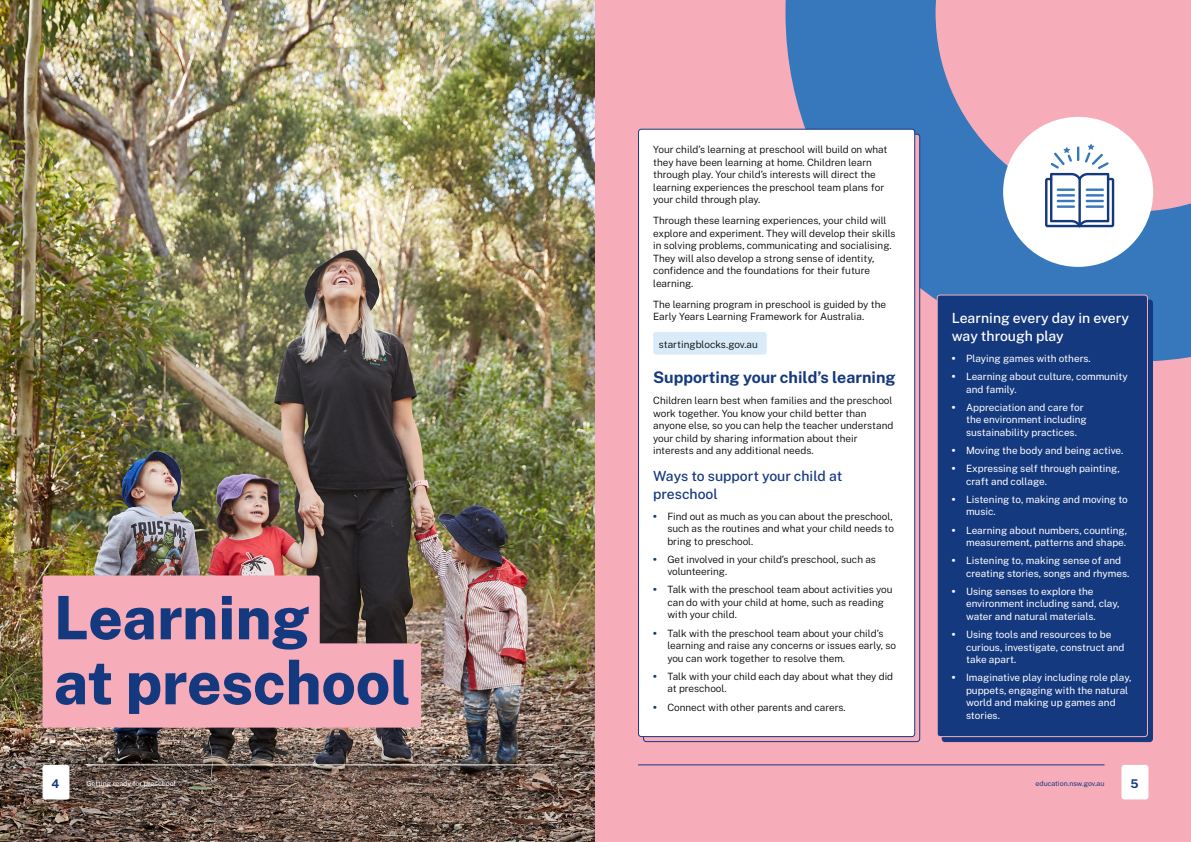
<style>
.page{position:relative;width:1191px;height:842px;background:#fff}
.page>*{position:absolute;margin:0;border:0;box-sizing:border-box;transform-origin:0 0}
.Heading_-_H1_E{font:800 60px/65px "Public Sans";color:#15397f}
.Body_2{font:700 16px "Public Sans";color:#15397f}
.Heading_-_H3{font:500 14px/18px "Public Sans";color:#fff}
.Heading_-_H3-2{font:500 14px/18px "Public Sans";color:#15397f}
.t1{font:700 12px "Public Sans";color:#15397f}
.Body_2-2{font:300 10px/12.5px "Public Sans";color:#000}
.t2{font:10px/12.5px "Public Sans";color:#fff}
.t3{font:7px "Public Sans";color:#fff}
.t4{font:7px "Public Sans";color:#15397f}
.s1{font-weight:900;color:#15397f}
.s2{font-weight:900}
</style>
<div class="page">
<img style="left:0;top:0;width:595px;height:842px">
<div style="left:595px;top:0;width:596px;height:842px;background:#f7acba"></div>
<svg style="left:785px;top:0;width:406px;height:362px"></svg>
<div style="left:942px;top:300px;width:210px;height:442px;background:#15397f;border-radius:3px"></div>
<div style="left:638px;top:129px;width:276px;height:608px;background:#fff;border-radius:3px"></div>
<div style="left:653px;top:332px;width:113px;height:23px;background:#d9ebf9;border-radius:3px"></div>
<div style="left:638px;top:129px;width:277px;height:608px;border:1px solid #15397f;border-radius:3px"></div>
<div style="left:937px;top:295px;width:210px;height:442px;background:#15397f;border-radius:3px"></div>
<div style="left:936px;top:295px;width:212px;height:442px;border:1px solid #f7acba;border-radius:3px"></div>
<div style="left:43px;top:575px;width:277px;height:85px;background:#f7acba;border-radius:3px"></div>
<div style="left:43px;top:643px;width:378px;height:85px;background:#f7acba;border-radius:3px"></div>
<div style="left:1003px;top:117px;width:150px;height:150px;background:#fff;border-radius:50%"></div>
<svg style="left:1045px;top:144px;width:69px;height:83px"></svg>
<div style="left:1121px;top:765px;width:27px;height:34px;background:#fff;border-radius:3px"></div>
<hr style="left:638px;top:765px;width:466px;height:1px;background:#15397f">
<div style="left:43px;top:765px;width:26px;height:34px;background:#fff;border-radius:3px"></div>
<hr style="left:86px;top:765px;width:467px;height:1px;background:#fff">
<h1 class="Heading_-_H1_E" style="left:54px;top:581px;width:358px">Learning<br>at preschool</h1>
<p class="Body_2-2" style="left:653px;top:143px;width:236px">Your child’s learning at preschool will build on what they have been learning at home. Children learn through play. Your child’s interests will direct the learning experiences the preschool team plans for your child through play.</p>
<p class="Body_2-2" style="left:653px;top:214px;width:244px">Through these learning experiences, your child will explore and experiment. They will develop their skills in solving problems, communicating and socialising.<br>They will also develop a strong sense of identity, confidence and the foundations for their future learning.</p>
<p class="Body_2-2" style="left:653px;top:297px;width:234px">The learning program in preschool is guided by the<br>Early Years Learning Framework for Australia.</p>
<p class="Body_2-2" style="left:659px;top:337px;width:100px">startingblocks.gov.au</p>
<p class="Body_2" style="left:653px;top:366px;width:244px">Supporting your child’s learning</p>
<p class="Body_2-2" style="left:653px;top:394px;width:242px">Children learn best when families and the preschool work together. You know your child better than anyone else, so you can help the teacher understand your child by sharing information about their interests and any additional needs.</p>
<p class="Heading_-_H3-2" style="left:653px;top:466px;width:191px">Ways to support your child at preschool</p>
<p class="Body_2-2" style="left:667px;top:509px;width:228px;text-align:justify;text-indent:-14px"><span class="s1">•</span> Find out as much as you can about the preschool, such as the routines and what your child needs to bring to preschool.</p>
<p class="Body_2-2" style="left:667px;top:552px;width:210px;text-indent:-14px"><span class="s1">•</span> Get involved in your child’s preschool, such as volunteering.</p>
<p class="Body_2-2" style="left:667px;top:583px;width:227px;text-indent:-14px"><span class="s1">•</span> Talk with the preschool team about activities you can do with your child at home, such as reading with your child.</p>
<p class="Body_2-2" style="left:667px;top:626px;width:230px;text-indent:-14px"><span class="s1">•</span> Talk with the preschool team about your child’s learning and raise any concerns or issues early, so you can work together to resolve them.</p>
<p class="Body_2-2" style="left:667px;top:669px;width:227px;text-indent:-14px"><span class="s1">•</span> Talk with your child each day about what they did at preschool.</p>
<p class="Body_2-2" style="left:653px;top:700px;width:194px"><span class="s1">•</span> Connect with other parents and carers.</p>
<p class="Heading_-_H3" style="left:952px;top:308px;width:179px">Learning every day in every way through play</p>
<p class="t2" style="left:952px;top:352px;width:140px"><span class="s2">•</span> Playing games with others.</p>
<p class="t2" style="left:966px;top:370px;width:163px;text-indent:-14px"><span class="s2">•</span> Learning about culture, community and family.</p>
<p class="t2" style="left:966px;top:400px;width:122px;text-indent:-14px"><span class="s2">•</span> Appreciation and care for the environment including sustainability practices.</p>
<p class="t2" style="left:952px;top:444px;width:173px"><span class="s2">•</span> Moving the body and being active.</p>
<p class="t2" style="left:966px;top:462px;width:155px;text-indent:-14px"><span class="s2">•</span> Expressing self through painting, craft and collage.</p>
<p class="t2" style="left:966px;top:492px;width:163px;text-indent:-14px"><span class="s2">•</span> Listening to, making and moving to music.</p>
<p class="t2" style="left:952px;top:523px;width:177px;text-align:right"><span class="s2">•</span> Learning about numbers, counting, measurement, patterns and shape.</p>
<p class="t2" style="left:966px;top:554px;width:165px;text-indent:-14px"><span class="s2">•</span> Listening to, making sense of and creating stories, songs and rhymes.</p>
<p class="t2" style="left:966px;top:584px;width:155px;text-indent:-14px"><span class="s2">•</span> Using senses to explore the environment including sand, clay, water and natural materials.</p>
<p class="t2" style="left:966px;top:628px;width:160px;text-indent:-14px"><span class="s2">•</span> Using tools and resources to be curious, investigate, construct and take apart.</p>
<p class="t2" style="left:966px;top:671px;width:167px;text-indent:-14px"><span class="s2">•</span> Imaginative play including role play, puppets, engaging with the natural world and making up games and stories.</p>
<p class="t1" style="left:52px;top:775px;width:9px">4</p>
<p class="t3" style="left:86px;top:778px;width:91px">Getting ready for preschool</p>
<p class="t4" style="left:1035px;top:778px;width:70px">education.nsw.gov.au</p>
<p class="t1" style="left:1130px;top:775px;width:10px">5</p>
</div>
